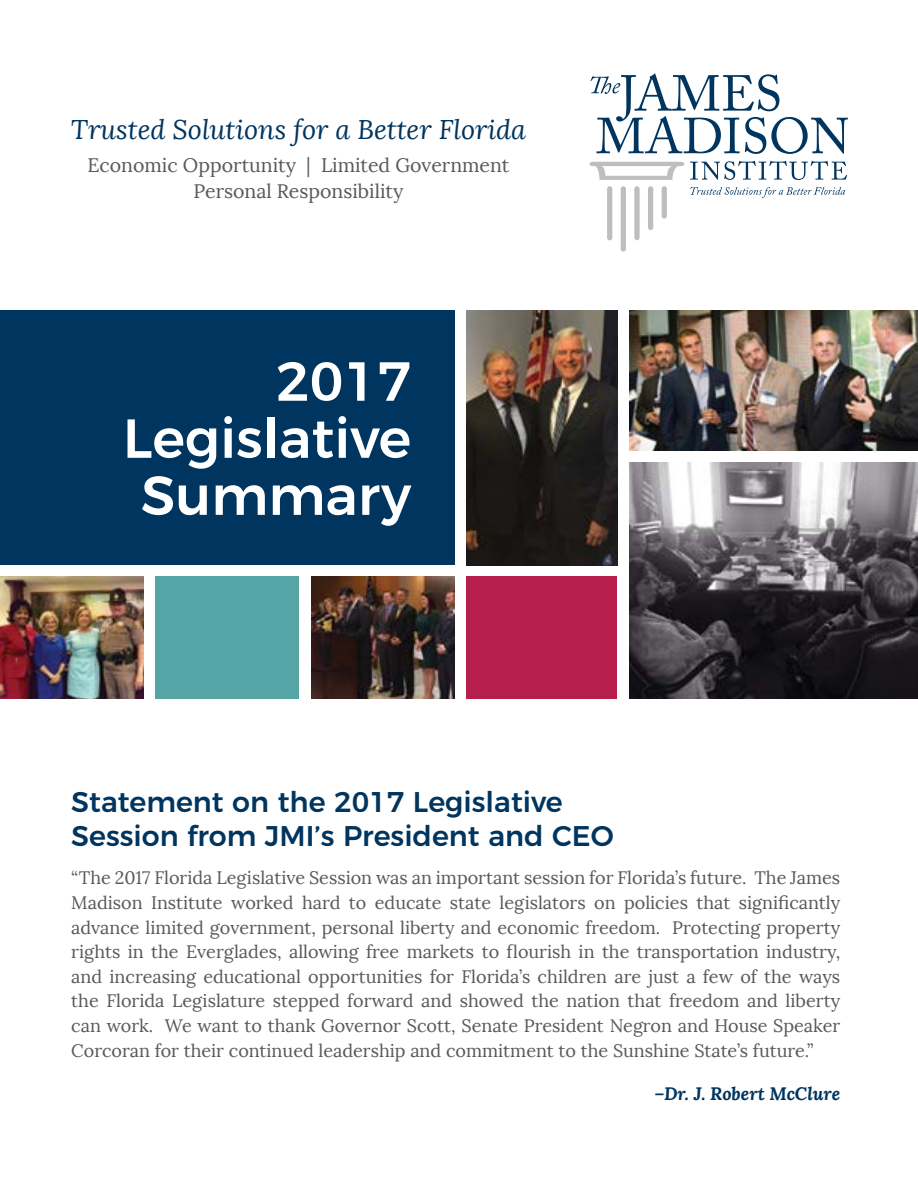
<style>
.page{position:relative;width:918px;height:1188px;background:#fff}
.page>*{position:absolute;margin:0;border:0;box-sizing:border-box;transform-origin:0 0}
.t1{font:500 54.9px/57px "Montserrat";color:#fff;text-align:right}
.t2{font:500 28.5px/34.2px "Montserrat";color:#00355f}
.t3{font:italic 27px "Lora";color:#00355f}
.t4{font:19.5px/26.4px "Lora";color:#58595b;text-align:center}
.t5{font:18px/24.6px "Lora";color:#58595b;text-align:justify}
.t6{font:italic 700 18px "Lora";color:#00355f}
</style>
<div class="page">
<svg style="left:590px;top:73px;width:258px;height:81px"></svg>
<svg style="left:690px;top:161px;width:157px;height:19px"></svg>
<svg style="left:690px;top:187px;width:155px;height:11px"></svg>
<div style="left:662px;top:186px;width:5px;height:33px;background:#bcbec0;border-radius:3px"></div>
<div style="left:648px;top:186px;width:5px;height:44px;background:#bcbec0;border-radius:3px"></div>
<div style="left:634px;top:186px;width:6px;height:54px;background:#bcbec0;border-radius:3px"></div>
<div style="left:621px;top:186px;width:5px;height:66px;background:#bcbec0;border-radius:3px"></div>
<div style="left:607px;top:186px;width:5px;height:54px;background:#bcbec0;border-radius:3px"></div>
<svg style="left:590px;top:162px;width:94px;height:18px"></svg>
<div style="left:0;top:310px;width:454px;height:255px;background:#00355f"></div>
<img style="left:0;top:576px;width:144px;height:122px">
<div style="left:156px;top:576px;width:143px;height:122px;background:#55a4a6"></div>
<img style="left:311px;top:576px;width:143px;height:122px">
<img style="left:466px;top:310px;width:151px;height:255px">
<img style="left:629px;top:310px;width:289px;height:141px">
<img style="left:629px;top:462px;width:289px;height:236px">
<div style="left:466px;top:576px;width:151px;height:122px;background:#b61e4d"></div>
<h3 class="t3" style="left:71px;top:113px;width:457px">Trusted Solutions for a Better Florida</h3>
<p class="t4" style="left:87px;top:152px;width:423px">Economic Opportunity | Limited Government<br>Personal Responsibility</p>
<h1 class="t1" style="left:123px;top:348px;width:290px">2017<br>Legislative<br>Summary</h1>
<h2 class="t2" style="left:71px;top:783px;width:544px">Statement on the 2017 Legislative<br>Session from JMI’s President and CEO</h2>
<p class="t5" style="left:71px;top:866px;width:770px">“The 2017 Florida Legislative Session was an important session for Florida’s future. The James Madison Institute worked hard to educate state legislators on policies that significantly advance limited government, personal liberty and economic freedom. Protecting property rights in the Everglades, allowing free markets to flourish in the transportation industry, and increasing educational opportunities for Florida’s children are just a few of the ways the Florida Legislature stepped forward and showed the nation that freedom and liberty can work. We want to thank Governor Scott, Senate President Negron and House Speaker Corcoran for their continued leadership and commitment to the Sunshine State’s future.”</p>
<p class="t6" style="left:654px;top:1081px;width:187px">–Dr. J. Robert McClure</p>
</div>
